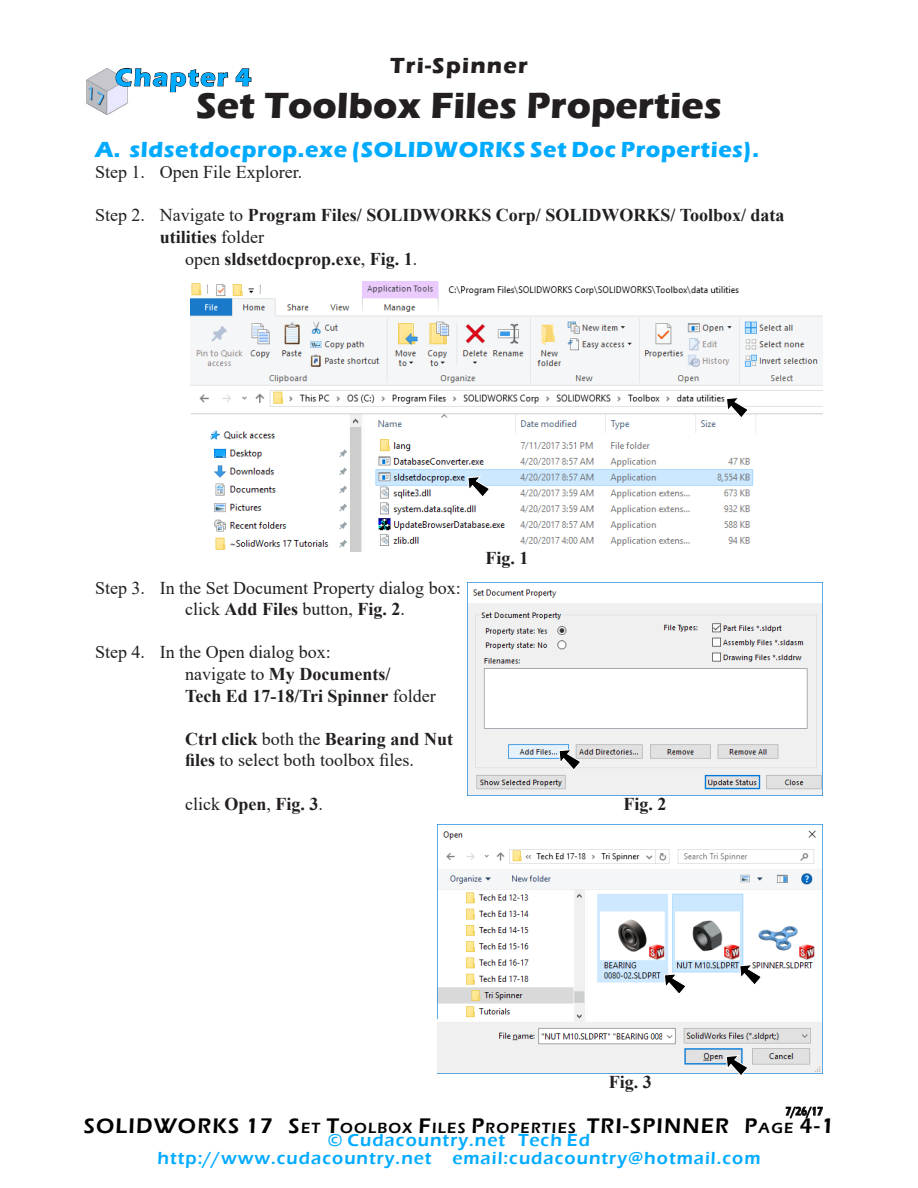
<style>
.page{position:relative;width:918px;height:1188px;background:#fff}
.page>*{position:absolute;margin:0;border:0;box-sizing:border-box;transform-origin:0 0}
.Headline{font:700 37.5px "Eras ITC";color:#231f20}
.Chapter_Number{font:700 25.5px "Eras ITC";letter-spacing:.06em;color:#00abff}
.Subhead_1{font:700 22.5px "Eras ITC";letter-spacing:.025em;color:#00abff}
.Set_of_Chapters{font:700 22.5px "Eras ITC";letter-spacing:.055em;color:#231f20}
.Page_Number{font:600 21.75px "Eras ITC";letter-spacing:.055em;color:#000}
.Body_text{font:18px/21.6px "Times New Roman";color:#231f20}
.Body_text-2{font:700 18px "Times New Roman";color:#231f20}
.t1{font:600 18px "Eras ITC";letter-spacing:.055em;color:#00abff}
.Fig_No{font:700 18px "Times New Roman";color:#231f20}
.Page_Number-2{font:600 15.15px "Eras ITC";color:#000}
.Date{font:600 12px "Eras ITC";color:#000;scale:.8 1}
.s1{font-weight:400}
.s2{font-weight:700}
.s3{font-size:15.15px}
.s4{font-size:21.75px}
</style>
<div class="page">
<img style="left:86px;top:68px;width:37px;height:46px">
<svg style="left:115px;top:68px;width:113px;height:38px"></svg>
<svg style="left:235px;top:68px;width:17px;height:19px"></svg>
<svg style="left:785px;top:1106px;width:38px;height:13px"></svg>
<img style="left:191px;top:282px;width:632px;height:270px">
<svg style="left:726px;top:397px;width:23px;height:22px"></svg>
<svg style="left:467px;top:476px;width:23px;height:22px"></svg>
<img style="left:438px;top:824px;width:385px;height:249px">
<img style="left:467px;top:582px;width:356px;height:213px">
<svg style="left:559px;top:749px;width:22px;height:22px"></svg>
<svg style="left:664px;top:973px;width:23px;height:22px"></svg>
<svg style="left:739px;top:964px;width:23px;height:22px"></svg>
<svg style="left:726px;top:1055px;width:23px;height:20px"></svg>
<p class="Set_of_Chapters" style="left:390px;top:52px;width:139px">Tri-Spinner</p>
<p class="Headline" style="left:196px;top:84px;width:527px">Set Toolbox Files Properties</p>
<p class="Subhead_1" style="left:95px;top:136px;width:666px">A. sldsetdocprop.exe (SOLIDWORKS Set Doc Properties).</p>
<p class="Body_text" style="left:95px;top:161px;width:209px">Step 1. Open File Explorer.</p>
<p class="Body_text-2" style="left:95px;top:202px;width:691px"><span class="s1">Step 2. Navigate to</span> Program Files/ SOLIDWORKS Corp/ SOLIDWORKS/ Toolbox/ data</p>
<p class="Body_text-2" style="left:160px;top:224px;width:106px">utilities <span class="s1">folder</span></p>
<p class="Body_text-2" style="left:185px;top:246px;width:234px"><span class="s1">open</span> sldsetdocprop.exe<span class="s1">,</span> Fig. 1<span class="s1">.</span></p>
<p class="Chapter_Number" style="left:115px;top:63px;width:138px">Chapter 4</p>
<p class="Body_text" style="left:185px;top:576px;width:277px;text-indent:-90px">Step 3. In the Set Document Property dialog box: click <span class="s2">Add Files</span> button, <span class="s2">Fig. 2</span>.</p>
<p class="Body_text" style="left:185px;top:641px;width:252px;text-indent:-90px">Step 4. In the Open dialog box:<br>navigate to <span class="s2">My Documents/<br>Tech Ed 17-18/Tri Spinner</span> folder</p>
<p class="Body_text" style="left:185px;top:727px;width:269px"><span class="s2">Ctrl click</span> both the <span class="s2">Bearing and Nut files</span> to select both toolbox files.</p>
<p class="Body_text-2" style="left:185px;top:791px;width:139px"><span class="s1">click</span> Open<span class="s1">,</span> Fig. 3<span class="s1">.</span></p>
<p class="Fig_No" style="left:485px;top:545px;width:45px">Fig. 1</p>
<p class="Fig_No" style="left:624px;top:791px;width:45px">Fig. 2</p>
<p class="Fig_No" style="left:609px;top:1069px;width:45px">Fig. 3</p>
<p class="Date" style="left:785px;top:1104px;width:48px">7/26/17</p>
<p class="Page_Number" style="left:84px;top:1114px;width:270px">SOLIDWORKS 17 S<span class="s3">ET</span> T<span class="s3">OOL</span></p>
<p class="Page_Number-2" style="left:377px;top:1119px;width:121px">BOX <span class="s4">F</span>ILES <span class="s4">P</span>ROP</p>
<p class="Page_Number" style="left:521px;top:1114px;width:315px"><span class="s3">ERTIES</span> TRI-SPINNER P<span class="s3">AGE</span> 4-1</p>
<p class="t1" style="left:328px;top:1130px;width:264px">© Cudacountry.net Tech Ed</p>
<p class="t1" style="left:158px;top:1148px;width:604px">http://www.cudacountry.net email:cudacountry@hotmail.com</p>
</div>
